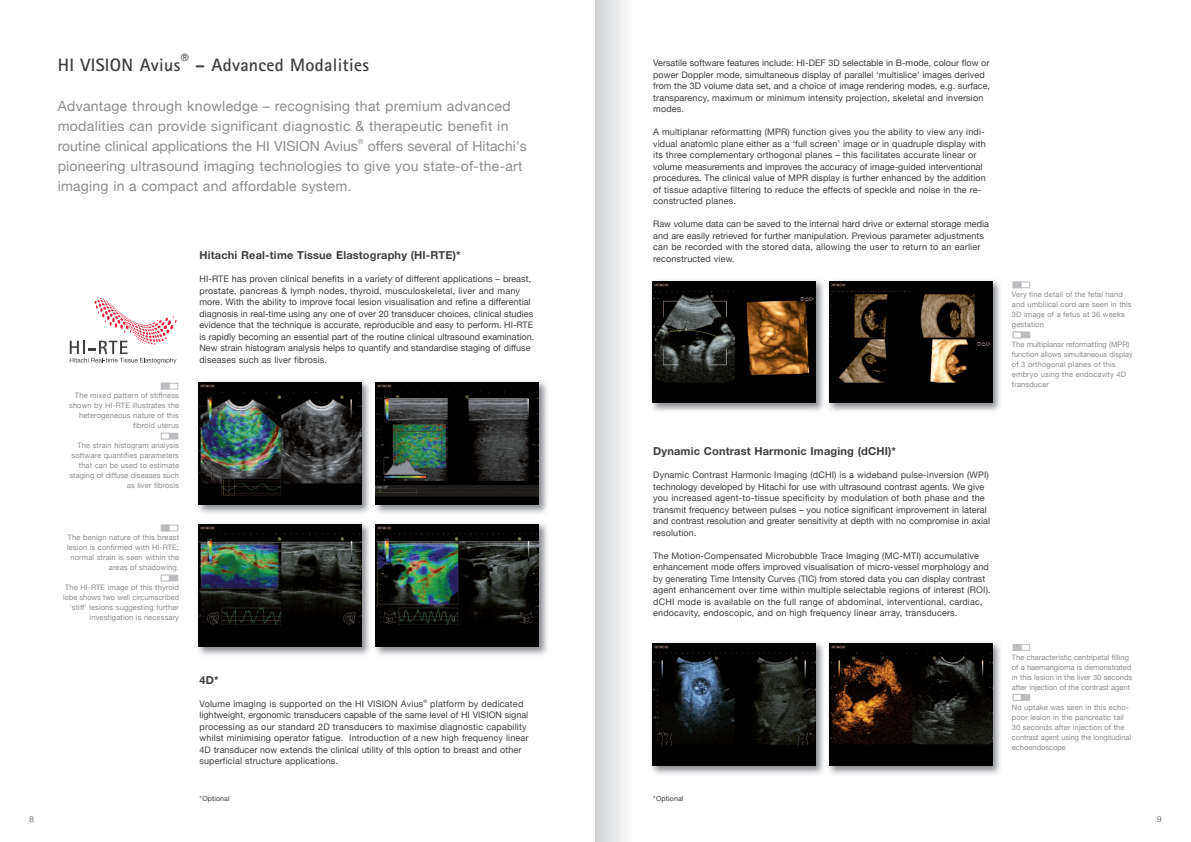
<style>
.page{position:relative;width:1191px;height:842px;background:#fff}
.page>*{position:absolute;margin:0;border:0;box-sizing:border-box;transform-origin:0 0}
.t1{font:700 18px "Rotis Sans Serif";letter-spacing:.015em;color:#3e3e3f}
.t2{font:14px/20px "Helvetica Neue";letter-spacing:.015em;color:#8a8c8f}
.t3{font:700 11px "Helvetica Neue";letter-spacing:.015em;color:#3e3e3f}
.t4{font:10px "Helvetica Neue";color:#3e3e3f}
.t5{font:9px/11.5px "Helvetica Neue";letter-spacing:.005em;color:#3e3e3f}
.t6{font:300 8px "Helvetica Neue";color:#3e3e3f}
.t7{font:7.5px/10px "Helvetica Neue";letter-spacing:.015em;color:#8a8c8f;text-align:right}
.t8{font:7px "Helvetica Neue";letter-spacing:.015em;color:#3e3e3f}
.t9{font:7px "Helvetica Neue";color:#8a8c8f}
.t10{font:4.5px "Helvetica Neue";color:#3e3e3f}
</style>
<div class="page">
<svg style="left:70px;top:297px;width:106px;height:67px"></svg>
<img style="left:198px;top:381px;width:349px;height:132px">
<img style="left:198px;top:382px;width:163px;height:122px">
<div style="left:161px;top:433px;width:17px;height:6px;background:#bcbdc0"></div>
<div style="left:161px;top:433px;width:8px;height:6px;background:#fff"></div>
<div style="left:161px;top:433px;width:8px;height:6px;border:1px solid #bcbdc0"></div>
<div style="left:161px;top:383px;width:17px;height:6px;border:1px solid #bcbdc0"></div>
<div style="left:161px;top:383px;width:8px;height:6px;background:#bcbdc0"></div>
<img style="left:376px;top:382px;width:162px;height:122px">
<img style="left:651px;top:280px;width:349px;height:131px">
<img style="left:652px;top:281px;width:163px;height:122px">
<div style="left:1013px;top:332px;width:16px;height:5px;background:#bcbdc0"></div>
<div style="left:1013px;top:332px;width:17px;height:6px;border:1px solid #bcbdc0"></div>
<div style="left:1013px;top:332px;width:8px;height:5px;background:#fff"></div>
<div style="left:1013px;top:332px;width:8px;height:6px;border:1px solid #bcbdc0"></div>
<div style="left:1013px;top:282px;width:17px;height:6px;border:1px solid #bcbdc0"></div>
<div style="left:1013px;top:282px;width:8px;height:5px;background:#bcbdc0"></div>
<div style="left:1013px;top:282px;width:8px;height:6px;border:1px solid #bcbdc0"></div>
<img style="left:829px;top:281px;width:163px;height:122px">
<img style="left:198px;top:523px;width:349px;height:132px">
<img style="left:198px;top:524px;width:163px;height:122px">
<div style="left:161px;top:575px;width:17px;height:6px;background:#bcbdc0"></div>
<div style="left:161px;top:575px;width:8px;height:6px;background:#fff"></div>
<div style="left:161px;top:575px;width:8px;height:6px;border:1px solid #bcbdc0"></div>
<div style="left:161px;top:525px;width:17px;height:6px;border:1px solid #bcbdc0"></div>
<div style="left:161px;top:525px;width:8px;height:6px;background:#bcbdc0"></div>
<img style="left:376px;top:524px;width:162px;height:122px">
<img style="left:651px;top:642px;width:349px;height:132px">
<img style="left:652px;top:643px;width:163px;height:122px">
<div style="left:1013px;top:695px;width:16px;height:5px;background:#bcbdc0"></div>
<div style="left:1013px;top:694px;width:17px;height:6px;border:1px solid #bcbdc0"></div>
<div style="left:1013px;top:695px;width:8px;height:5px;background:#fff"></div>
<div style="left:1013px;top:694px;width:8px;height:6px;border:1px solid #bcbdc0"></div>
<div style="left:1013px;top:644px;width:17px;height:6px;border:1px solid #bcbdc0"></div>
<div style="left:1013px;top:645px;width:8px;height:5px;background:#bcbdc0"></div>
<div style="left:1013px;top:644px;width:8px;height:6px;border:1px solid #bcbdc0"></div>
<img style="left:829px;top:643px;width:163px;height:122px">
<div style="left:595px;top:0;width:36px;height:842px;background:linear-gradient(to right,#d1d2d4,#fafafb)"></div>
<p class="t4" style="left:181px;top:52px;width:9px">®</p>
<h1 class="t1" style="left:58px;top:58px;width:124px">HI VISION Avius</h1>
<h1 class="t1" style="left:195px;top:58px;width:176px">– Advanced Modalities</h1>
<h2 class="t2" style="left:58px;top:96px;width:454px">Advantage through knowledge – recognising that premium advanced modalities can provide significant diagnostic &amp; therapeutic benefit in routine clinical applications the HI VISION Avius</h2>
<p class="t9" style="left:358px;top:137px;width:7px">®</p>
<h2 class="t2" style="left:58px;top:136px;width:471px;text-indent:310px">offers several of Hitachi's pioneering ultrasound imaging technologies to give you state-of-the-art imaging in a compact and affordable system.</h2>
<p class="t7" style="left:69px;top:390px;width:111px">The mixed pattern of stiffness shown by HI-RTE illustrates the heterogeneous nature of this fibroid uterus</p>
<p class="t7" style="left:69px;top:440px;width:111px">The strain histogram analysis software quantifies parameters that can be used to estimate staging of diffuse diseases such as liver fibrosis</p>
<p class="t7" style="left:67px;top:532px;width:113px">The benign nature of this breast lesion is confirmed with HI-RTE; normal strain is seen within the areas of shadowing.</p>
<p class="t7" style="left:63px;top:582px;width:117px">The HI-RTE image of this thyroid lobe shows two well circumscribed 'stiff' lesions suggesting further investigation is necessary</p>
<p class="t3" style="left:199px;top:251px;width:263px">Hitachi Real-time Tissue Elastography (HI-RTE)*</p>
<p class="t5" style="left:199px;top:273px;width:336px">HI-RTE has proven clinical benefits in a variety of different applications – breast, prostate, pancreas &amp; lymph nodes, thyroid, musculoskeletal, liver and many more. With the ability to improve focal lesion visualisation and refine a differential diagnosis in real-time using any one of over 20 transducer choices, clinical studies evidence that the technique is accurate, reproducible and easy to perform. HI-RTE is rapidly becoming an essential part of the routine clinical ultrasound examination.<br>New strain histogram analysis helps to quantify and standardise staging of diffuse diseases such as liver fibrosis.</p>
<p class="t3" style="left:199px;top:676px;width:21px">4D*</p>
<p class="t5" style="left:199px;top:698px;width:225px">Volume imaging is supported on the HI VISION Avius</p>
<p class="t10" style="left:423px;top:698px;width:5px">®</p>
<p class="t5" style="left:199px;top:698px;width:330px;text-indent:231px">platform by dedicated lightweight, ergonomic transducers capable of the same level of HI VISION signal processing as our standard 2D transducers to maximise diagnostic capability whilst minimising operator fatigue. Introduction of a new high frequency linear 4D transducer now extends the clinical utility of this option to breast and other superficial structure applications.</p>
<p class="t5" style="left:653px;top:57px;width:338px">Versatile software features include: HI-DEF 3D selectable in B-mode, colour flow or power Doppler mode, simultaneous display of parallel ‘multislice’ images derived from the 3D volume data set, and a choice of image rendering modes, e.g. surface, transparency, maximum or minimum intensity projection, skeletal and inversion modes.</p>
<p class="t5" style="left:653px;top:126px;width:334px">A multiplanar reformatting (MPR) function gives you the ability to view any indi&shy;vidual anatomic plane either as a ‘full screen’ image or in quadruple display with its three complementary orthogonal planes – this facilitates accurate linear or volume measurements and improves the accuracy of image-guided interventional procedures. The clinical value of MPR display is further enhanced by the addition of tissue adaptive filtering to reduce the effects of speckle and noise in the re&shy;constructed planes.</p>
<p class="t5" style="left:653px;top:218px;width:337px">Raw volume data can be saved to the internal hard drive or external storage media and are easily retrieved for further manipulation. Previous parameter adjustments can be recorded with the stored data, allowing the user to return to an earlier reconstructed view.</p>
<p class="t3" style="left:653px;top:447px;width:244px">Dynamic Contrast Harmonic Imaging (dCHI)*</p>
<p class="t5" style="left:653px;top:469px;width:338px">Dynamic Contrast Harmonic Imaging (dCHI) is a wideband pulse-inversion (WPI) technology developed by Hitachi for use with ultrasound contrast agents. We give you increased agent-to-tissue specificity by modulation of both phase and the transmit frequency between pulses – you notice significant improvement in lateral and contrast resolution and greater sensitivity at depth with no compromise in axial resolution.</p>
<p class="t5" style="left:653px;top:550px;width:339px">The Motion-Compensated Microbubble Trace Imaging (MC-MTI) accumulative enhancement mode offers improved visualisation of micro-vessel morphology and by generating Time Intensity Curves (TIC) from stored data you can display contrast agent enhancement over time within multiple selectable regions of interest (ROI). dCHI mode is available on the full range of abdominal, interventional, cardiac, endocavity, endoscopic, and on high frequency linear array, transducers.</p>
<p class="t8" style="left:199px;top:795px;width:32px">*Optional</p>
<p class="t8" style="left:653px;top:795px;width:32px">*Optional</p>
<p class="t7" style="left:1012px;top:289px;width:121px;text-align:left">Very fine detail of the fetal hand and umbilical cord are seen in this<br>3D image of a fetus at 36 weeks gestation</p>
<p class="t7" style="left:1012px;top:339px;width:122px;text-align:left">The multiplanar reformatting (MPR) function allows simultaneous display of 3 orthogonal planes of this embryo using the endocavity 4D transducer</p>
<p class="t7" style="left:1012px;top:652px;width:122px;text-align:left">The characteristic centripetal filling of a haemangioma is demonstrated in this lesion in the liver 30 seconds after injection of the contrast agent</p>
<p class="t7" style="left:1012px;top:702px;width:121px;text-align:left">No uptake was seen in this echo&shy;poor lesion in the pancreatic tail<br>30 seconds after injection of the contrast agent using the longitudinal echoendoscope</p>
<p class="t6" style="left:29px;top:815px;width:6px">8</p>
<p class="t6" style="left:1157px;top:815px;width:6px">9</p>
</div>
